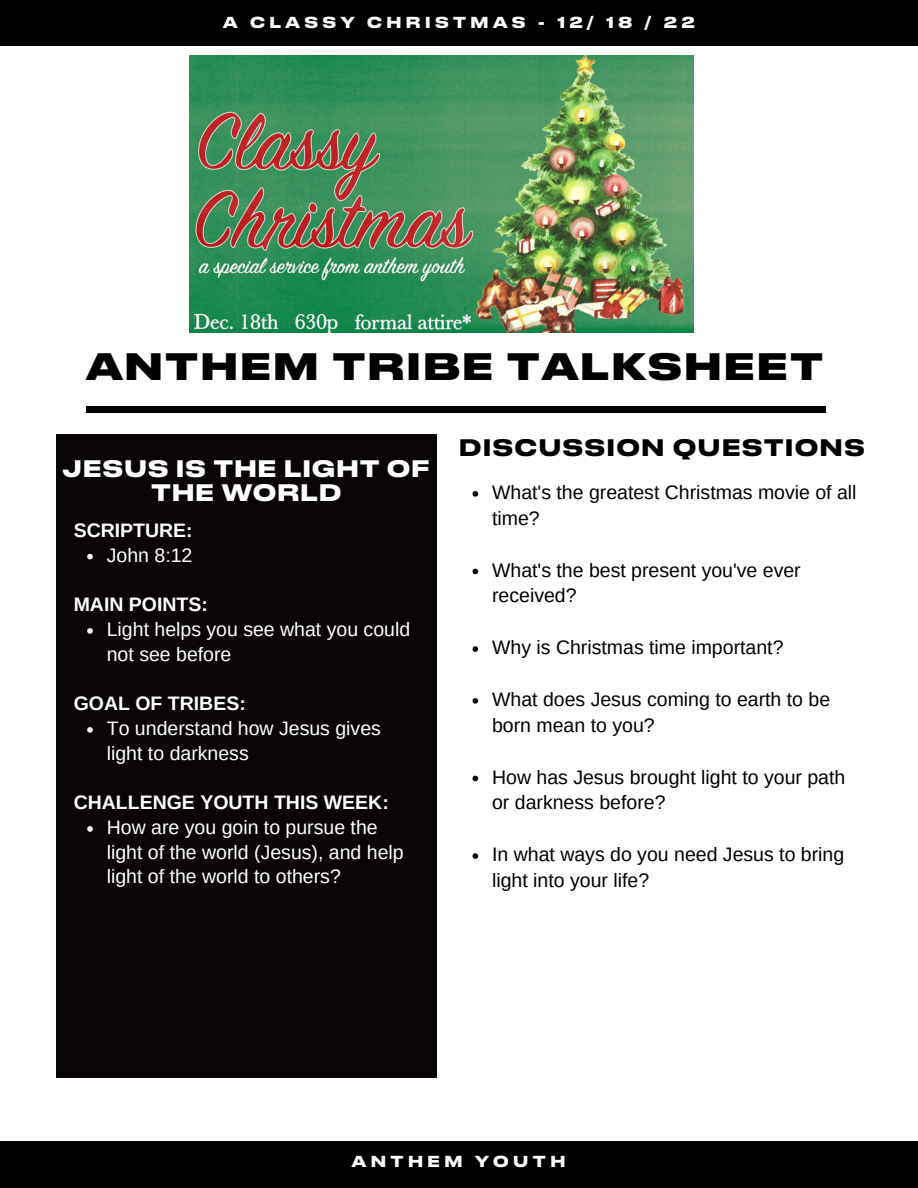
<style>
.page{position:relative;width:918px;height:1188px;background:#fff}
.page>*{position:absolute;margin:0;border:0;box-sizing:border-box;transform-origin:0 0}
.t1{font:800 36px "Druk Text Wide Cyr";letter-spacing:.02em;color:#000}
.t2{font:700 22.5px/24.8px "Druk Text Wide Cyr";color:#fff;text-align:center}
.t3{font:700 22.5px "Druk Text Wide Cyr";letter-spacing:.02em;color:#000}
.t4{font:19.5px/25.8px "Arimo";color:#000}
.t5{font:19.5px/24.8px "Arimo";color:#fff}
.t6{font:700 19.5px "Arimo";color:#fff}
.t7{font:700 15px "Druk Text Wide Cyr";letter-spacing:.25em;color:#fff}
</style>
<div class="page">
<div style="left:0;top:0;width:918px;height:46px;background:#000"></div>
<div style="left:87px;top:406px;width:739px;height:7px;background:#000"></div>
<div style="left:56px;top:434px;width:380px;height:644px;background:#090505"></div>
<div style="left:0;top:1141px;width:918px;height:47px;background:#000"></div>
<img style="left:189px;top:56px;width:504px;height:277px">
<svg style="left:87px;top:554px;width:6px;height:5px"></svg>
<svg style="left:87px;top:628px;width:6px;height:6px"></svg>
<svg style="left:87px;top:727px;width:6px;height:6px"></svg>
<svg style="left:87px;top:826px;width:6px;height:6px"></svg>
<svg style="left:472px;top:491px;width:6px;height:6px"></svg>
<svg style="left:472px;top:569px;width:6px;height:5px"></svg>
<svg style="left:472px;top:646px;width:6px;height:6px"></svg>
<svg style="left:472px;top:698px;width:6px;height:6px"></svg>
<svg style="left:472px;top:776px;width:6px;height:5px"></svg>
<svg style="left:472px;top:853px;width:6px;height:6px"></svg>
<p class="t7" style="left:223px;top:12px;width:474px">A CLASSY CHRISTMAS - 12/ 18 / 22</p>
<h1 class="t1" style="left:86px;top:341px;width:740px">ANTHEM TRIBE TALKSHEET</h1>
<p class="t2" style="left:62px;top:455px;width:370px">JESUS IS THE LIGHT OF<br>THE WORLD</p>
<p class="t6" style="left:74px;top:519px;width:121px">SCRIPTURE:</p>
<p class="t5" style="left:107px;top:543px;width:87px">John 8:12</p>
<p class="t6" style="left:74px;top:594px;width:136px">MAIN POINTS:</p>
<p class="t5" style="left:107px;top:617px;width:305px">Light helps you see what you could not see before</p>
<p class="t6" style="left:74px;top:693px;width:174px">GOAL OF TRIBES:</p>
<p class="t5" style="left:107px;top:716px;width:276px">To understand how Jesus gives light to darkness</p>
<p class="t6" style="left:74px;top:792px;width:317px">CHALLENGE YOUTH THIS WEEK:</p>
<p class="t5" style="left:107px;top:815px;width:298px">How are you goin to pursue the light of the world (Jesus), and help light of the world to others?</p>
<p class="t3" style="left:459px;top:432px;width:408px">DISCUSSION QUESTIONS</p>
<p class="t4" style="left:492px;top:479px;width:366px">What's the greatest Christmas movie of all time?</p>
<p class="t4" style="left:492px;top:557px;width:310px">What's the best present you've ever received?</p>
<p class="t4" style="left:492px;top:634px;width:293px">Why is Christmas time important?</p>
<p class="t4" style="left:492px;top:686px;width:340px">What does Jesus coming to earth to be born mean to you?</p>
<p class="t4" style="left:492px;top:764px;width:355px">How has Jesus brought light to your path or darkness before?</p>
<p class="t4" style="left:492px;top:841px;width:354px">In what ways do you need Jesus to bring light into your life?</p>
<p class="t7" style="left:352px;top:1151px;width:216px">ANTHEM YOUTH</p>
</div>
